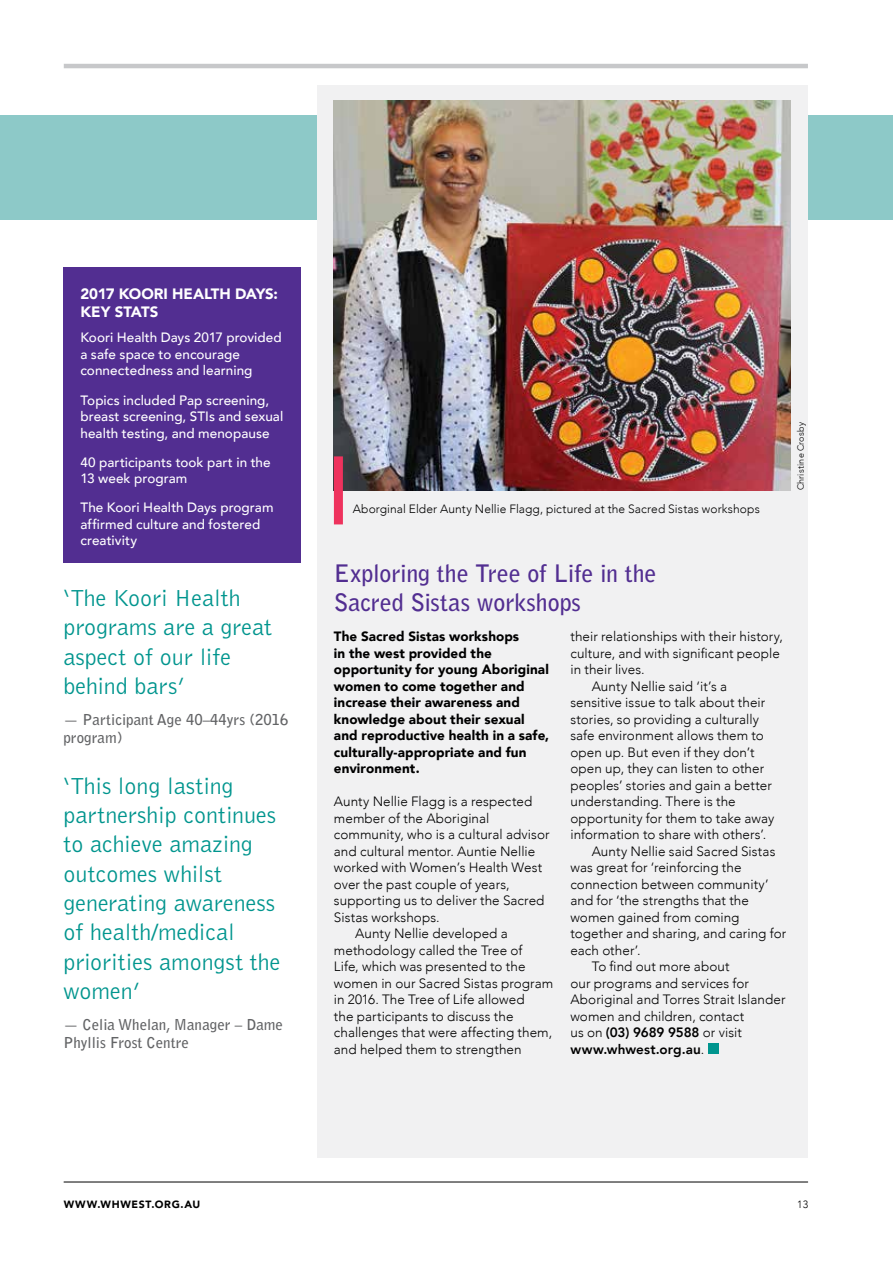
<style>
.page{position:relative;width:893px;height:1263px;background:#fff}
.page>*{position:absolute;margin:0;border:0;box-sizing:border-box;transform-origin:0 0}
.t1{font:300 24px/29.2px "Bell Gothic";color:#00958e}
.t2{font:700 24px/29.2px "Bell Gothic";letter-spacing:-.01em;color:#522e91}
.t3{font:700 15px/18.3px "Bell Gothic";color:#636466}
.t4{font:900 15px/18.3px "Avenir";letter-spacing:-.015em;color:#fff}
.t5{font:300 13.5px "Avenir";letter-spacing:.005em;color:#000}
.t6{font:500 13.5px/16.5px "Avenir";letter-spacing:.005em;color:#fff}
.t7{font:900 13.5px/16.5px "Avenir";letter-spacing:.005em;color:#000}
.t8{font:800 13.5px "Avenir";color:#000}
.t9{font:300 12px "Avenir";letter-spacing:.01em;color:#000}
.t10{font:900 10.5px "Avenir";letter-spacing:.06em;color:#000}
.t11{font:300 10.5px "Avenir";color:#000}
.t12{font:300 9px "Avenir";letter-spacing:.02em;color:#000}
.s1{font-weight:300}
</style>
<div class="page">
<hr style="left:64px;top:64px;width:744px;height:4px;background:#c7c8ca">
<hr style="left:64px;top:1182px;width:744px;height:1px;background:#000">
<div style="left:0;top:115px;width:893px;height:105px;background:#8dc9c8"></div>
<div style="left:317px;top:85px;width:491px;height:1072px;background:#f1f1f2"></div>
<img style="left:334px;top:100px;width:456px;height:391px">
<div style="left:708px;top:1043px;width:11px;height:11px;background:#00958e"></div>
<div style="left:63px;top:267px;width:237px;height:295px;background:#522e91"></div>
<div style="left:334px;top:456px;width:9px;height:68px;background:#ee325d"></div>
<p class="t4" style="left:80px;top:284px;width:199px">2017 Koori Health Days: key stats</p>
<p class="t6" style="left:80px;top:329px;width:203px">Koori Health Days 2017 provided a safe space to encourage connectedness and learning</p>
<p class="t6" style="left:80px;top:391px;width:204px">Topics included Pap screening, breast screening, STIs and sexual health testing, and menopause</p>
<p class="t6" style="left:80px;top:453px;width:192px">40 participants took part in the<br>13 week program</p>
<p class="t6" style="left:80px;top:499px;width:195px">The Koori Health Days program affirmed culture and fostered creativity</p>
<h1 class="t1" style="left:63px;top:584px;width:210px">‘The Koori H ealth programs are a great aspect of our life behind bars’</h1>
<p class="t3" style="left:63px;top:710px;width:227px">— Participant Age 40–44yrs (2016 program)</p>
<h1 class="t1" style="left:63px;top:772px;width:219px">‘This long lasting partnership continues to achieve amazing outcomes whilst generating awareness of health/medical priorities amongst the women’</h1>
<p class="t3" style="left:63px;top:1015px;width:221px">— Celia Whelan, M anager – Dame<br>Phyllis Frost Centre</p>
<p class="t9" style="left:353px;top:502px;width:409px">Aborginal Elder Aunty Nellie Flagg, pictured at the Sacred Sistas workshops</p>
<p class="t12" style="left:795px;top:490px;width:70px;rotate:-90deg">Christine Crosby</p>
<h1 class="t2" style="left:334px;top:559px;width:324px">Exploring the Tree of Life in the<br>Sacred Sistas workshops</h1>
<p class="t7" style="left:334px;top:628px;width:217px">The Sacred Sistas workshops<br>in the west provided the opportunity for young Aboriginal women to come together and increase their awareness and knowledge about their sexual and reproductive health in a safe, culturally-appropriate and fun environment.</p>
<p class="t5" style="left:334px;top:794px;width:200px">Aunty Nellie Flagg is a respected</p>
<p class="t5" style="left:334px;top:810px;width:157px">member of the Aboriginal</p>
<p class="t5" style="left:334px;top:827px;width:217px">community, who is a cultural advisor</p>
<p class="t5" style="left:334px;top:843px;width:203px">and cultural mentor. Auntie Nellie</p>
<p class="t5" style="left:334px;top:860px;width:210px">worked with Women’s Health West</p>
<p class="t5" style="left:334px;top:876px;width:177px">over the past couple of years,</p>
<p class="t5" style="left:334px;top:893px;width:212px">supporting us to deliver the Sacred</p>
<p class="t5" style="left:334px;top:909px;width:107px">Sistas workshops.</p>
<p class="t5" style="left:355px;top:926px;width:154px">Aunty Nellie developed a</p>
<p class="t5" style="left:334px;top:942px;width:190px">methodology called the Tree of</p>
<p class="t5" style="left:334px;top:959px;width:193px">Life, which was presented to the</p>
<p class="t5" style="left:334px;top:975px;width:221px">women in our Sacred Sistas program</p>
<p class="t5" style="left:334px;top:992px;width:192px">in 2016. The Tree of Life allowed</p>
<p class="t5" style="left:334px;top:1008px;width:181px">the participants to discuss the</p>
<p class="t5" style="left:334px;top:1025px;width:220px">challenges that were affecting them,</p>
<p class="t5" style="left:334px;top:1041px;width:189px">and helped them to strengthen</p>
<p class="t5" style="left:570px;top:629px;width:214px">their relationships with their history,</p>
<p class="t5" style="left:570px;top:645px;width:211px">culture, and with significant people</p>
<p class="t5" style="left:570px;top:662px;width:76px">in their lives.</p>
<p class="t5" style="left:592px;top:678px;width:137px">Aunty Nellie said ‘it’s a</p>
<p class="t5" style="left:570px;top:695px;width:196px">sensitive issue to talk about their</p>
<p class="t5" style="left:570px;top:711px;width:190px">stories, so providing a culturally</p>
<p class="t5" style="left:570px;top:728px;width:195px">safe environment allows them to</p>
<p class="t5" style="left:570px;top:744px;width:186px">open up. But even if they don’t</p>
<p class="t5" style="left:570px;top:761px;width:195px">open up, they can listen to other</p>
<p class="t5" style="left:570px;top:777px;width:203px">peoples’ stories and gain a better</p>
<p class="t5" style="left:570px;top:794px;width:167px">understanding. There is the</p>
<p class="t5" style="left:570px;top:810px;width:205px">opportunity for them to take away</p>
<p class="t5" style="left:570px;top:827px;width:197px">information to share with others’.</p>
<p class="t5" style="left:592px;top:843px;width:185px">Aunty Nellie said Sacred Sistas</p>
<p class="t5" style="left:570px;top:860px;width:173px">was great for ‘reinforcing the</p>
<p class="t5" style="left:570px;top:876px;width:200px">connection between community’</p>
<p class="t5" style="left:570px;top:893px;width:180px">and for ‘the strengths that the</p>
<p class="t5" style="left:570px;top:909px;width:171px">women gained from coming</p>
<p class="t5" style="left:570px;top:926px;width:217px">together and sharing, and caring for</p>
<p class="t5" style="left:570px;top:942px;width:72px">each other’.</p>
<p class="t5" style="left:592px;top:959px;width:139px">To find out more about</p>
<p class="t5" style="left:570px;top:975px;width:180px">our programs and services for</p>
<p class="t5" style="left:570px;top:991px;width:217px">Aboriginal and Torres Strait Islander</p>
<p class="t5" style="left:570px;top:1008px;width:175px">women and children, contact</p>
<p class="t8" style="left:570px;top:1022px;width:173px"><span class="s1">us on</span> (03) 9689 9588 <span class="s1">or visit</span></p>
<p class="t8" style="left:570px;top:1038px;width:135px">www.whwest.org.au<span class="s1">.</span></p>
<p class="t10" style="left:64px;top:1195px;width:138px">www.whwest.org .au</p>
<p class="t11" style="left:797px;top:1198px;width:12px">13</p>
</div>
